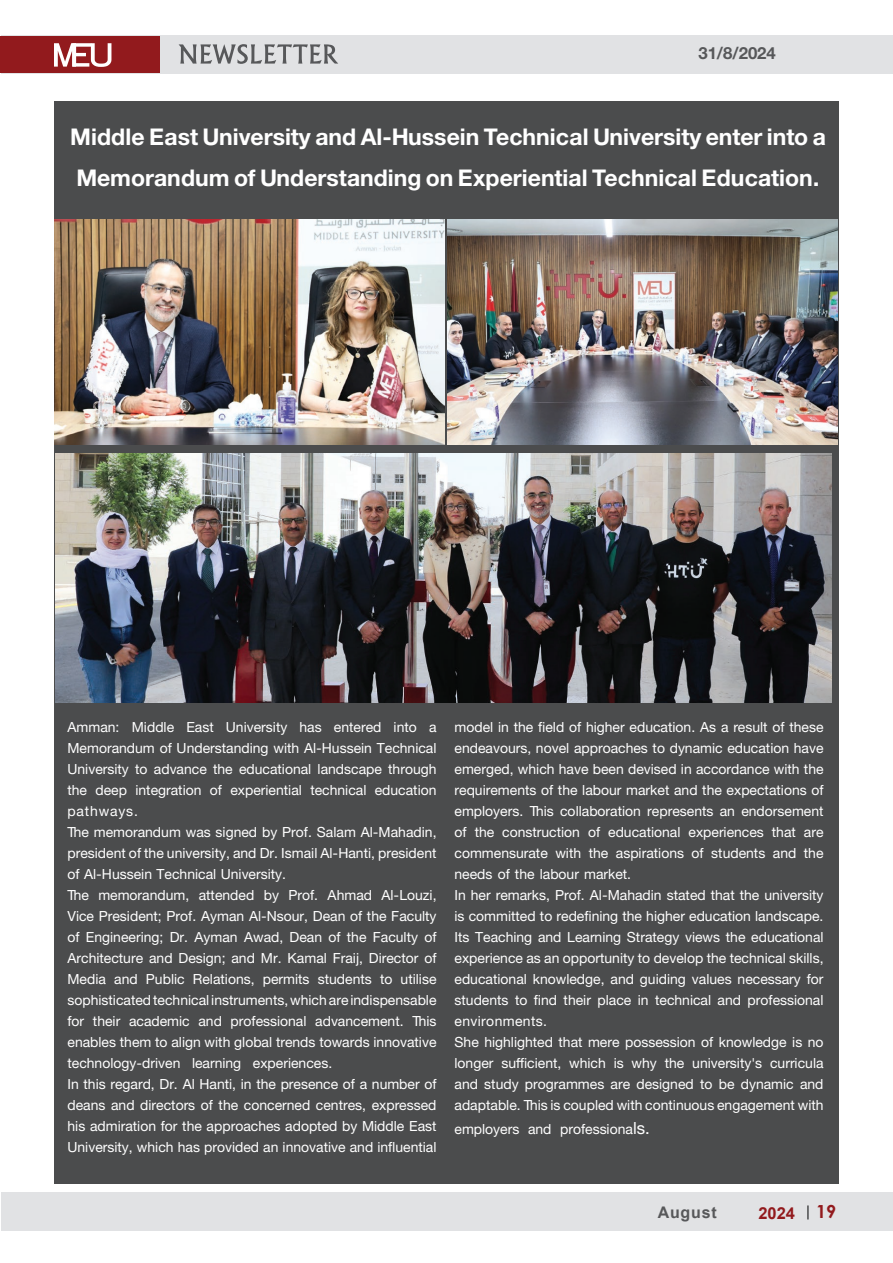
<style>
.page{position:relative;width:893px;height:1263px;background:#fff}
.page>*{position:absolute;margin:0;border:0;box-sizing:border-box;transform-origin:0 0}
.t1{font:700 24.75px/40.5px "Bahij Helvetica Neue";color:#fff}
.t2{font:700 18px "Bahij Helvetica Neue";color:#57585a}
.t3{font:700 18px "Century Gothic";color:#921a1d}
.t4{font:18px "Bahij Helvetica Neue";color:#fff}
.t5{font:700 16.5px "Arial";color:#921a1d}
.t6{font:700 16.05px "Arial";letter-spacing:.05em;color:#57585a}
.t7{font:15px/21px "Bahij Helvetica Neue";color:#fff}
.t8{font:15px "Bahij Helvetica Neue";letter-spacing:.025em;color:#fff}
.t9{font:15px "Bahij Helvetica Neue";letter-spacing:.055em;color:#fff}
.s1{font-size:18px}
</style>
<div class="page">
<div style="left:1px;top:1192px;width:892px;height:38px;background:#e1e2e4"></div>
<div style="left:1px;top:35px;width:892px;height:38px;background:#e1e2e4"></div>
<div style="left:1px;top:36px;width:159px;height:36px;background:#921a1d"></div>
<svg style="left:54px;top:43px;width:57px;height:24px"></svg>
<svg style="left:807px;top:1205px;width:2px;height:14px"></svg>
<svg style="left:179px;top:44px;width:159px;height:20px"></svg>
<div style="left:54px;top:189px;width:785px;height:995px;background:#4b4c4d"></div>
<div style="left:54px;top:102px;width:785px;height:114px;background:#4b4c4d"></div>
<img style="left:55px;top:219px;width:389px;height:225px">
<img style="left:448px;top:219px;width:389px;height:225px">
<img style="left:56px;top:453px;width:775px;height:249px">
<p class="t2" style="left:698px;top:42px;width:79px">31/8/2024</p>
<h1 class="t1" style="left:70px;top:116px;width:757px">Middle East University and Al-Hussein Technical University enter into a<br>Memorandum of Understanding on Experiential Technical Education.</h1>
<p class="t7" style="left:68px;top:716px;width:54px">Amman:</p>
<p class="t7" style="left:68px;top:737px;width:371px">Memorandum of Understanding with Al-Hussein Technical</p>
<p class="t7" style="left:68px;top:758px;width:371px">University to advance the educational landscape through</p>
<p class="t7" style="left:375px;top:779px;width:63px">education</p>
<p class="t7" style="left:132px;top:716px;width:44px">Middle</p>
<p class="t7" style="left:186px;top:716px;width:29px">East</p>
<p class="t7" style="left:226px;top:716px;width:63px">University</p>
<p class="t7" style="left:300px;top:716px;width:24px">has</p>
<p class="t7" style="left:334px;top:716px;width:49px">entered</p>
<p class="t7" style="left:394px;top:716px;width:25px">into</p>
<p class="t7" style="left:429px;top:716px;width:9px">a</p>
<p class="t7" style="left:210px;top:779px;width:14px">of</p>
<p class="t7" style="left:68px;top:779px;width:21px">the</p>
<p class="t9" style="left:68px;top:801px;width:72px">pathways.</p>
<p class="t7" style="left:68px;top:821px;width:370px">The memorandum was signed by Prof. Salam Al-Mahadin,</p>
<p class="t7" style="left:68px;top:842px;width:371px">president of the university, and Dr. Ismail Al-Hanti, president</p>
<p class="t7" style="left:68px;top:863px;width:220px">of Al-Hussein Technical University.</p>
<p class="t7" style="left:381px;top:884px;width:57px">Al-Louzi,</p>
<p class="t7" style="left:96px;top:779px;width:33px">deep</p>
<p class="t7" style="left:135px;top:779px;width:68px">integration</p>
<p class="t7" style="left:230px;top:779px;width:73px">experiential</p>
<p class="t7" style="left:310px;top:779px;width:58px">technical</p>
<p class="t7" style="left:288px;top:884px;width:31px">Prof.</p>
<p class="t7" style="left:68px;top:884px;width:23px">The</p>
<p class="t7" style="left:68px;top:905px;width:371px">Vice President; Prof. Ayman Al-Nsour, Dean of the Faculty</p>
<p class="t7" style="left:68px;top:926px;width:370px">of Engineering; Dr. Ayman Awad, Dean of the Faculty of</p>
<p class="t7" style="left:68px;top:947px;width:370px">Architecture and Design; and Mr. Kamal Fraij, Director of</p>
<p class="t7" style="left:401px;top:968px;width:37px">utilise</p>
<p class="t7" style="left:98px;top:884px;width:92px">memorandum,</p>
<p class="t7" style="left:199px;top:884px;width:57px">attended</p>
<p class="t7" style="left:264px;top:884px;width:17px">by</p>
<p class="t7" style="left:328px;top:884px;width:46px">Ahmad</p>
<p class="t7" style="left:68px;top:968px;width:40px">Media</p>
<p class="t7" style="left:68px;top:989px;width:371px">sophisticatedtechnicalinstruments,whichareindispensable</p>
<p class="t7" style="left:412px;top:1010px;width:26px">This</p>
<p class="t7" style="left:114px;top:968px;width:25px">and</p>
<p class="t7" style="left:146px;top:968px;width:40px">Public</p>
<p class="t7" style="left:193px;top:968px;width:63px">Relations,</p>
<p class="t7" style="left:263px;top:968px;width:48px">permits</p>
<p class="t7" style="left:318px;top:968px;width:56px">students</p>
<p class="t7" style="left:380px;top:968px;width:14px">to</p>
<p class="t7" style="left:68px;top:1010px;width:18px">for</p>
<p class="t7" style="left:68px;top:1031px;width:371px">enables them to align with global trends towards innovative</p>
<p class="t7" style="left:253px;top:1052px;width:81px">experiences.</p>
<p class="t7" style="left:231px;top:1010px;width:77px">professional</p>
<p class="t7" style="left:93px;top:1010px;width:29px">their</p>
<p class="t7" style="left:129px;top:1010px;width:62px">academic</p>
<p class="t7" style="left:198px;top:1010px;width:25px">and</p>
<p class="t7" style="left:315px;top:1010px;width:90px">advancement.</p>
<p class="t7" style="left:68px;top:1052px;width:371px">technology-driven<br>In this regard, Dr. Al Hanti in, the presence of a number of deans and directors of the concerned centres, expressed his admiration for the approaches adopted by Middle East University, which has provided an innovative and influential</p>
<p class="t7" style="left:192px;top:1052px;width:51px">learning</p>
<p class="t7" style="left:454px;top:716px;width:371px;text-align:right">model in the field of higher education. As a result of these endeavours, novel approaches to dynamic education have emerged, which have been devised in accordance with the requirements of the labour market and the expectations of employers. This collaboration represents an endorsement are</p>
<p class="t7" style="left:454px;top:821px;width:14px">of</p>
<p class="t7" style="left:588px;top:821px;width:14px">of</p>
<p class="t7" style="left:475px;top:821px;width:21px">the</p>
<p class="t7" style="left:502px;top:821px;width:79px">construction</p>
<p class="t7" style="left:608px;top:821px;width:74px">educational</p>
<p class="t7" style="left:688px;top:821px;width:77px">experiences</p>
<p class="t7" style="left:772px;top:821px;width:26px">that</p>
<p class="t7" style="left:692px;top:842px;width:14px">of</p>
<p class="t7" style="left:555px;top:842px;width:27px">with</p>
<p class="t7" style="left:589px;top:842px;width:21px">the</p>
<p class="t7" style="left:616px;top:842px;width:70px">aspirations</p>
<p class="t7" style="left:711px;top:842px;width:56px">students</p>
<p class="t7" style="left:773px;top:842px;width:25px">and</p>
<p class="t7" style="left:804px;top:842px;width:21px">the</p>
<p class="t7" style="left:454px;top:842px;width:95px">commensurate</p>
<p class="t7" style="left:454px;top:863px;width:178px">needs of the labour market.</p>
<p class="t7" style="left:454px;top:884px;width:370px">In her remarks, Prof. Al-Mahadin stated that the university</p>
<p class="t7" style="left:454px;top:905px;width:371px">is committed to redefining the higher education landscape.</p>
<p class="t7" style="left:454px;top:926px;width:371px">Its Teaching and Learning Strategy views the educational</p>
<p class="t7" style="left:454px;top:947px;width:370px">experience as an opportunity to develop the technical skills,</p>
<p class="t7" style="left:454px;top:968px;width:370px">educational knowledge, and guiding values necessary for</p>
<p class="t7" style="left:454px;top:989px;width:371px">students to find their place in technical and professional</p>
<p class="t8" style="left:454px;top:1011px;width:94px">environments.</p>
<p class="t7" style="left:454px;top:1031px;width:371px">She highlighted that mere possession of knowledge is no</p>
<p class="t7" style="left:770px;top:1052px;width:55px">curricula</p>
<p class="t7" style="left:501px;top:1052px;width:61px">sufficient,</p>
<p class="t7" style="left:454px;top:1052px;width:371px">longer<br>and study programmes are designed to be dynamic and adaptable. This is coupled with continuous engagement with</p>
<p class="t4" style="left:645px;top:1117px;width:6px">.</p>
<p class="t7" style="left:569px;top:1052px;width:38px">which</p>
<p class="t7" style="left:614px;top:1052px;width:12px">is</p>
<p class="t7" style="left:632px;top:1052px;width:27px">why</p>
<p class="t7" style="left:665px;top:1052px;width:21px">the</p>
<p class="t7" style="left:692px;top:1052px;width:71px">university s'</p>
<p class="t7" style="left:560px;top:1118px;width:86px">professiona<span class="s1">ls</span></p>
<p class="t7" style="left:454px;top:1118px;width:66px">employers</p>
<p class="t7" style="left:528px;top:1118px;width:25px">and</p>
<p class="t6" style="left:658px;top:1201px;width:61px">August</p>
<p class="t5" style="left:758px;top:1201px;width:38px">2024</p>
<p class="t3" style="left:816px;top:1198px;width:22px">19</p>
</div>
